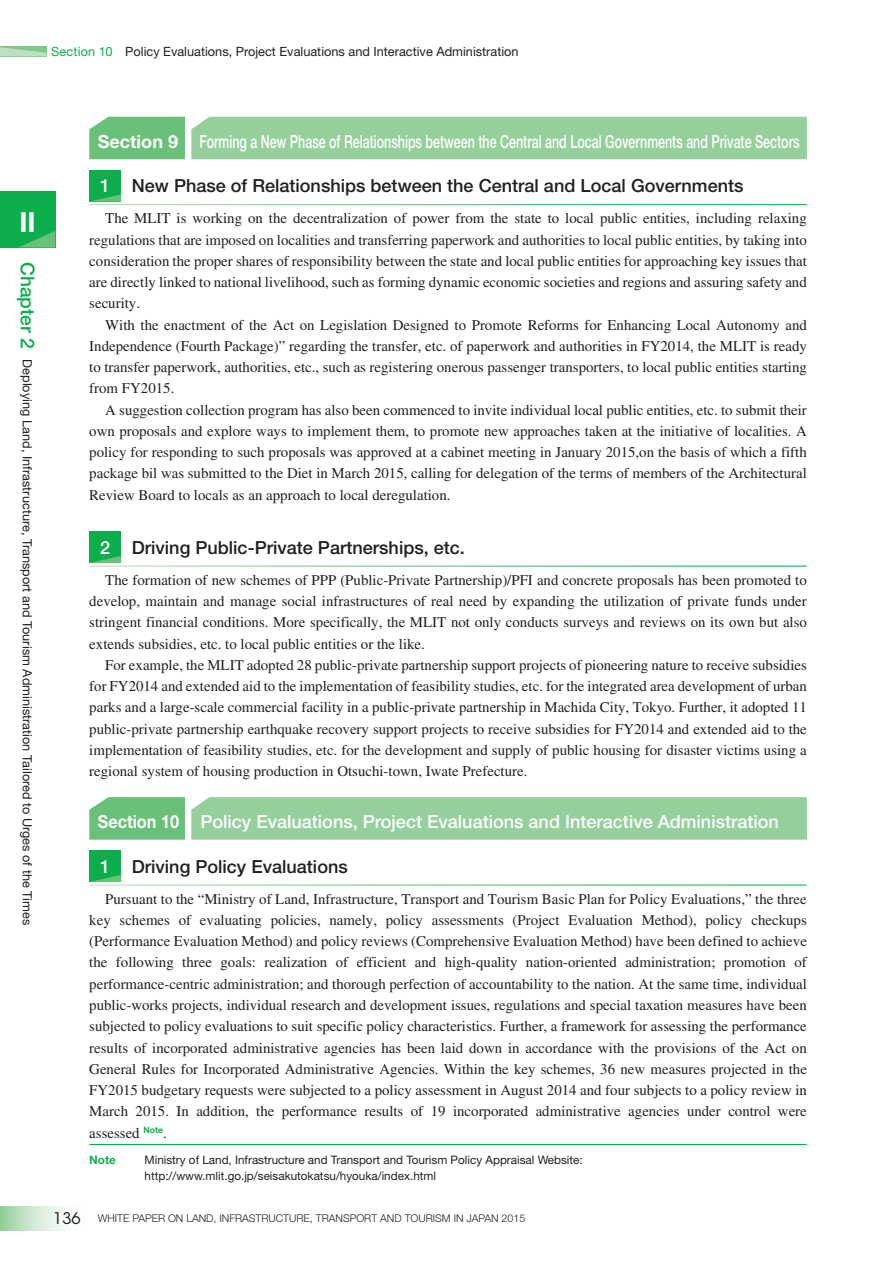
<style>
.page{position:relative;width:893px;height:1263px;background:#fff}
.page>*{position:absolute;margin:0;border:0;box-sizing:border-box;transform-origin:0 0}
.t1{font:700 27.6px "Helvetica Neue";color:#fff}
.t2{font:500 18px "Helvetica Neue";color:#231f20}
.t3{font:500 18px "Helvetica Neue";color:#fff;scale:.69 1}
.t4{font:500 18px "Helvetica Neue";color:#fff}
.t5{font:14.85px/21.3px "Times";color:#231f20;text-align:justify}
.t6{font:12.75px "Helvetica Neue";color:#231f20}
.t7{font:11.7px/15.9px "Helvetica Neue";color:#231f20}
.t8{font:700 11.7px "Helvetica Neue";color:#0cae4c}
.t9{font:300 10.65px "Helvetica Neue";color:#231f20}
.s1{color:#0cae4c}
.s2{font-weight:500;font-size:19.2px;color:#0cae4c}
.s3{font-weight:700}
.s4{color:#fff}
.s5{font-family:"ITC Avant Garde Std";font-weight:400;font-size:15.9px}
</style>
<div class="page">
<svg style="left:0;top:1206px;width:65px;height:24px;background:#cae6cc"></svg>
<svg style="left:0;top:46px;width:47px;height:10px"></svg>
<div style="left:0;top:191px;width:55px;height:56px;background:#0cae4c"></div>
<svg style="left:20px;top:231px;width:35px;height:16px"></svg>
<div style="left:191px;top:117px;width:616px;height:42px;background:#95cf9c"></div>
<div style="left:89px;top:117px;width:96px;height:42px;background:#69c079"></div>
<div style="left:89px;top:170px;width:32px;height:32px;background:#0cae4c"></div>
<svg style="left:90px;top:194px;width:31px;height:8px"></svg>
<div style="left:89px;top:531px;width:32px;height:32px;background:#0cae4c"></div>
<svg style="left:90px;top:556px;width:31px;height:7px"></svg>
<div style="left:191px;top:797px;width:616px;height:43px;background:#95cf9c"></div>
<svg style="left:89px;top:797px;width:96px;height:43px;background:#6fc27e"></svg>
<div style="left:89px;top:850px;width:32px;height:32px;background:#0cae4c"></div>
<svg style="left:90px;top:875px;width:31px;height:7px"></svg>
<hr style="left:89px;top:1144px;width:718px;height:1px;background:#0cae4c">
<p class="t6" style="left:51px;top:43px;width:469px"><span class="s1">Section 10</span> Policy Evaluations, Project Evaluations and Interactive Administration</p>
<h1 class="t1" style="left:19px;top:205px;width:18px">II</h1>
<p class="t6" style="left:35px;top:262px;width:665px;rotate:90deg"><span class="s2">Chapter 2</span> Deploying Land, Infrastructure, Transport and Tourism Administration Tailored to Urges of the Times</p>
<p class="t3" style="left:98px;top:130px;width:1018px"><span class="s3">Section 9</span> Forming a New Phase of Relationships between the Central and Local Governments and Private Sectors</p>
<p class="t2" style="left:100px;top:175px;width:645px"><span class="s4">1</span> New Phase of Relationships between the Central and Local Governments</p>
<p class="t5" style="left:89px;top:208px;width:719px;text-indent:16px">The MLIT is working on the decentralization of power from the state to local public entities, including relaxing regulations that are imposed on localities and transferring paperwork and authorities to local public entities, by taking into consideration the proper shares of responsibility between the state and local public entities for approaching key issues that are directly linked to national livelihood, such as forming dynamic economic societies and regions and assuring safety and security.</p>
<p class="t5" style="left:89px;top:314px;width:719px;text-indent:16px">With the enactment of the Act on Legislation Designed to Promote Reforms for Enhancing Local Autonomy and Independence (Fourth Package)” regarding the transfer, etc. of paperwork and authorities in FY2014, the MLIT is ready to transfer paperwork, authorities, etc., such as registering onerous passenger transporters, to local public entities starting from FY2015.</p>
<p class="t5" style="left:89px;top:399px;width:719px;text-indent:16px">A suggestion collection program has also been commenced to invite individual local public entities, etc. to submit their own proposals and explore ways to implement them, to promote new approaches taken at the initiative of localities. A policy for responding to such proposals was approved at a cabinet meeting in January 2015,on the basis of which a fifth package bil was submitted to the Diet in March 2015, calling for delegation of the terms of members of the Architectural Review Board to locals as an approach to local deregulation.</p>
<p class="t2" style="left:100px;top:537px;width:366px"><span class="s4">2</span> Driving Public-Private Partnerships, etc.</p>
<p class="t5" style="left:89px;top:569px;width:719px;text-indent:16px">The formation of new schemes of PPP (Public-Private Partnership)/PFI and concrete proposals has been promoted to develop, maintain and manage social infrastructures of real need by expanding the utilization of private funds under stringent financial conditions. More specifically, the MLIT not only conducts surveys and reviews on its own but also extends subsidies, etc. to local public entities or the like.</p>
<p class="t5" style="left:89px;top:654px;width:719px;text-indent:16px">For example, the MLIT adopted 28 public-private partnership support projects of pioneering nature to receive subsidies for FY2014 and extended aid to the implementation of feasibility studies, etc. for the integrated area development of urban parks and a large-scale commercial facility in a public-private partnership in Machida City, Tokyo. Further, it adopted 11 public-private partnership earthquake recovery support projects to receive subsidies for FY2014 and extended aid to the implementation of feasibility studies, etc. for the development and supply of public housing for disaster victims using a regional system of housing production in Otsuchi-town, Iwate Prefecture.</p>
<p class="t4" style="left:98px;top:811px;width:683px"><span class="s3">Section 10</span> Policy Evaluations, Project Evaluations and Interactive Administration</p>
<p class="t2" style="left:100px;top:856px;width:249px"><span class="s4">1</span> Driving Policy Evaluations</p>
<p class="t5" style="left:89px;top:888px;width:719px;text-indent:16px">Pursuant to the “Ministry of Land, Infrastructure, Transport and Tourism Basic Plan for Policy Evaluations,” the three key schemes of evaluating policies, namely, policy assessments (Project Evaluation Method), policy checkups (Performance Evaluation Method) and policy reviews (Comprehensive Evaluation Method) have been defined to achieve the following three goals: realization of efficient and high-quality nation-oriented administration; promotion of performance-centric administration; and thorough perfection of accountability to the nation. At the same time, individual public-works projects, individual research and development issues, regulations and special taxation measures have been subjected to policy evaluations to suit specific policy characteristics. Further, a framework for assessing the performance results of incorporated administrative agencies has been laid down in accordance with the provisions of the Act on General Rules for Incorporated Administrative Agencies. Within the key schemes, 36 new measures projected in the FY2015 budgetary requests were subjected to a policy assessment in August 2014 and four subjects to a policy review in March 2015. In addition, the performance results of 19 incorporated administrative agencies under control were assessed <sup>Note</sup>.</p>
<p class="t8" style="left:89px;top:1153px;width:28px">Note</p>
<p class="t7" style="left:145px;top:1152px;width:440px">Ministry of Land, Infrastructure and Transport and Tourism Policy Appraisal Website: http://www.mlit.go.jp/seisakutokatsu/hyouka/index.html</p>
<p class="t9" style="left:53px;top:1212px;width:473px"><span class="s5">136</span> WHITE PAPER ON LAND, INFRASTRUCTURE, TRANSPORT AND TOURISM IN JAPAN 2015</p>
</div>
